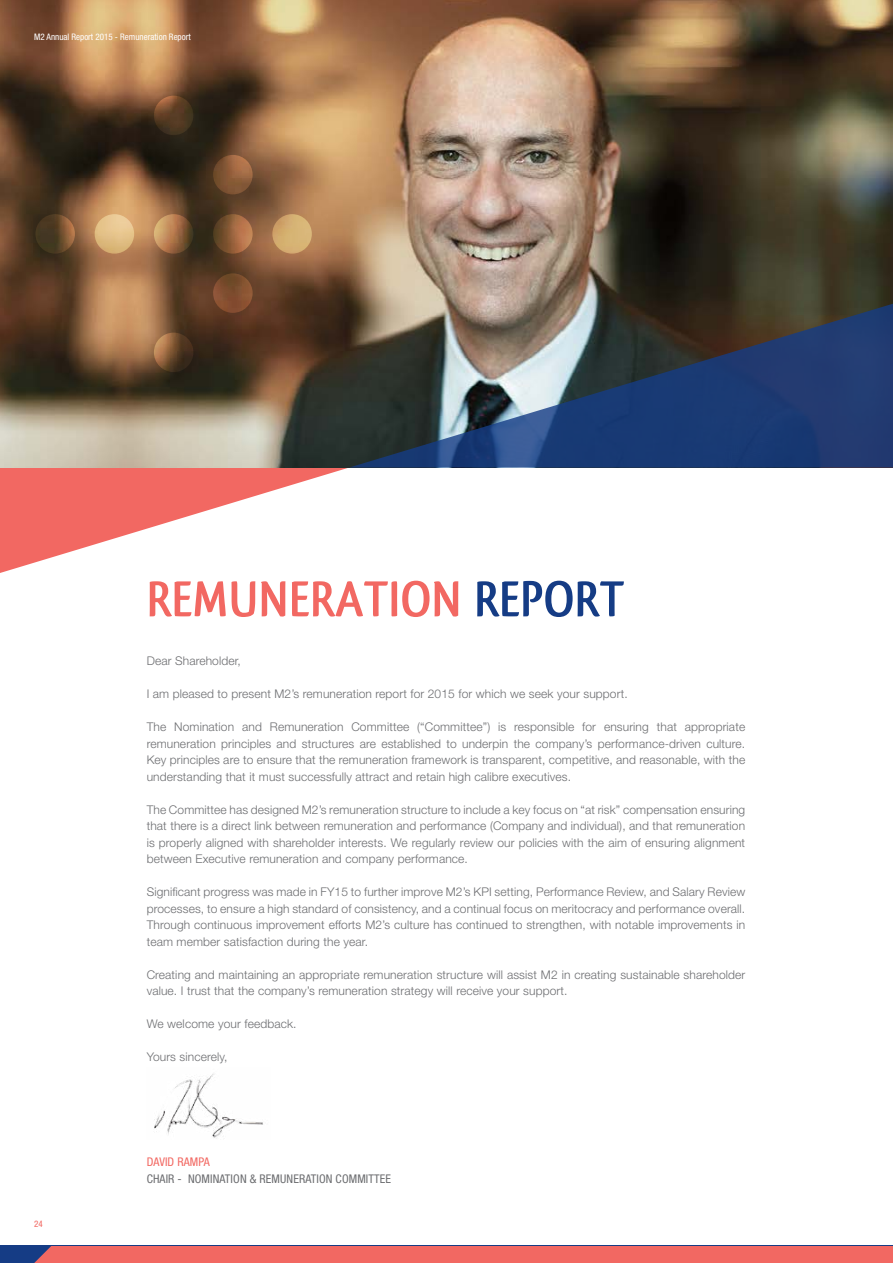
<style>
.page{position:relative;width:893px;height:1263px;background:#fff}
.page>*{position:absolute;margin:0;border:0;box-sizing:border-box;transform-origin:0 0}
.t1{font:700 52.5px "Qlassik";letter-spacing:.01em;color:#f26862}
.t2{font:300 12px/16.5px "Helvetica Neue LT Std";letter-spacing:.01em;color:#6d6e71;text-align:justify}
.t3{font:condensed 12px "Helvetica Neue LT Std";letter-spacing:.01em;color:#6d6e71}
.t4{font:condensed 12px "Helvetica Neue LT Std";letter-spacing:.01em;color:#f26862}
.t5{font:condensed 9px "Helvetica Neue LT Std";color:#fff}
.t6{font:condensed 9px "Helvetica Neue LT Std";color:#f26862}
.s1{color:#153c85}
</style>
<div class="page">
<img style="left:154px;top:1073px;width:109px;height:65px">
<svg style="left:0;top:468px;width:348px;height:105px"></svg>
<img style="left:0;top:0;width:893px;height:468px">
<div style="left:0;top:1246px;width:893px;height:17px;background:#153c85"></div>
<div style="left:34px;top:1246px;width:859px;height:17px;background:#f26862"></div>
<svg style="left:349px;top:304px;width:544px;height:164px;background:#3e4d65"></svg>
<svg style="left:35px;top:96px;width:277px;height:276px;background:#715034"></svg>
<p class="t5" style="left:34px;top:32px;width:158px">M2 Annual Report 2015 - Remuneration Report</p>
<h1 class="t1" style="left:147px;top:568px;width:479px">REMUNERATION <span class="s1">REPORT</span></h1>
<p class="t2" style="left:147px;top:652px;width:96px">Dear Shareholder,</p>
<p class="t2" style="left:147px;top:685px;width:482px">I am pleased to present M2’s remuneration report for 2015 for which we seek your support.</p>
<p class="t2" style="left:147px;top:718px;width:600px">The Nomination and Remuneration Committee (“Committee”) is responsible for ensuring that appropriate remuneration principles and structures are established to underpin the company’s performance-driven culture.<br>Key principles are to ensure that the remuneration framework is transparent, competitive, and reasonable, with the understanding that it must successfully attract and retain high calibre executives.</p>
<p class="t2" style="left:147px;top:801px;width:600px">The Committee has designed M2’s remuneration structure to include a key focus on “at risk” compensation ensuring that there is a direct link between remuneration and performance (Company and individual), and that remuneration is properly aligned with shareholder interests. We regularly review our policies with the aim of ensuring alignment between Executive remuneration and company performance.</p>
<p class="t2" style="left:147px;top:883px;width:600px">Significant progress was made in FY15 to further improve M2’s KPI setting, Performance Review, and Salary Review processes, to ensure a high standard of consistency, and a continual focus on meritocracy and performance overall.<br>Through continuous improvement efforts M2’s culture has continued to strengthen, with notable improvements in team member satisfaction during the year.</p>
<p class="t2" style="left:147px;top:966px;width:600px">Creating and maintaining an appropriate remuneration structure will assist M2 in creating sustainable shareholder value. I trust that the company’s remuneration strategy will receive your support.</p>
<p class="t2" style="left:147px;top:1015px;width:151px">We welcome your feedback.</p>
<p class="t2" style="left:147px;top:1048px;width:82px">Yours sincerely,</p>
<p class="t6" style="left:34px;top:1219px;width:10px">24</p>
<p class="t4" style="left:147px;top:1155px;width:65px">DAVID RAMPA</p>
<p class="t3" style="left:147px;top:1171px;width:246px">CHAIR - NOMINATION &amp; REMUNERATION COMMITTEE</p>
</div>
